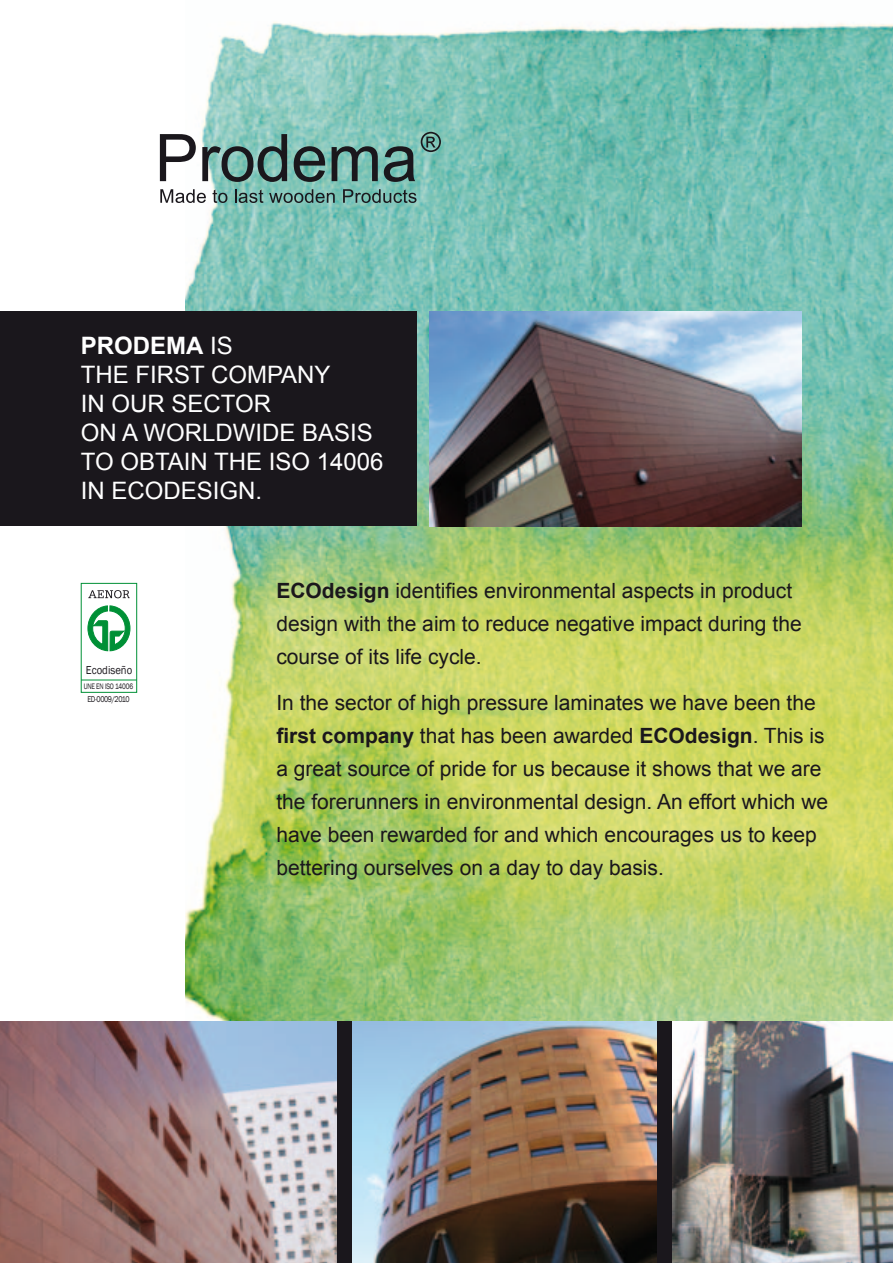
<style>
.page{position:relative;width:893px;height:1263px;background:#fff}
.page>*{position:absolute;margin:0;border:0;box-sizing:border-box;transform-origin:0 0}
.t1{font:24px/28.8px "Arial";color:#fff}
.t2{font:700 24px "Arial";color:#fff}
.t3{font:21px/33px "Arial";color:#1a171c}
.t4{font:11.85px "Franklin Gothic";color:#1a171c;scale:.9 1}
.t5{font:8.7px "Franklin Gothic";letter-spacing:-.05em;color:#1a171c;scale:.82 1}
.t6{font:8.1px "Franklin Gothic";letter-spacing:-.03em;color:#1a171c;scale:.79 1}
.s1{font-weight:700}
</style>
<div class="page">
<img style="left:185px;top:22px;width:708px;height:999px">
<img style="left:429px;top:312px;width:372px;height:214px">
<svg style="left:160px;top:134px;width:36px;height:47px"></svg>
<svg style="left:202px;top:134px;width:85px;height:48px;background:#648d87"></svg>
<svg style="left:294px;top:146px;width:31px;height:36px"></svg>
<svg style="left:332px;top:146px;width:46px;height:35px;background:#537974"></svg>
<svg style="left:384px;top:146px;width:31px;height:36px"></svg>
<svg style="left:421px;top:132px;width:20px;height:20px"></svg>
<svg style="left:160px;top:189px;width:46px;height:14px"></svg>
<svg style="left:213px;top:190px;width:14px;height:13px"></svg>
<svg style="left:235px;top:189px;width:28px;height:14px"></svg>
<svg style="left:269px;top:189px;width:66px;height:14px"></svg>
<svg style="left:343px;top:189px;width:73px;height:14px"></svg>
<div style="left:81px;top:583px;width:56px;height:110px;background:#fff;border:1px solid #009036"></div>
<svg style="left:87px;top:605px;width:44px;height:46px"></svg>
<hr style="left:81px;top:679px;width:56px;height:1px;background:#009036">
<svg style="left:88px;top:590px;width:42px;height:8px"></svg>
<div style="left:0;top:1021px;width:893px;height:242px;background:#1a171c"></div>
<img style="left:0;top:1021px;width:337px;height:242px">
<img style="left:353px;top:1021px;width:304px;height:242px">
<img style="left:673px;top:1021px;width:220px;height:242px">
<div style="left:0;top:312px;width:417px;height:214px;background:#1a171c"></div>
<p class="t1" style="left:81px;top:332px;width:203px;text-indent:129px">IS<br>THE FIRST COMPANY<br>IN OUR SECTOR<br>ON A WORLDW</p>
<p class="t2" style="left:81px;top:330px;width:35px">PRODEMA</p>
<p class="t1" style="left:255px;top:418px;width:119px">IDE BASIS</p>
<p class="t1" style="left:81px;top:447px;width:74px">TO OBTA</p>
<p class="t1" style="left:81px;top:447px;width:304px;text-indent:103px">IN THE ISO 14006<br>IN ECODESIGN .</p>
<p class="t4" style="left:86px;top:662px;width:53px">Ecodiseño</p>
<p class="t5" style="left:87px;top:694px;width:53px">ED-0009/2010</p>
<p class="t6" style="left:84px;top:681px;width:64px">UNE EN ISO 14006</p>
<p class="t3" style="left:276px;top:575px;width:527px"><span class="s1">ECOdesign</span> identifies environmental aspects in product design with the aim to reduce negative impact during the course of its life cycle.</p>
<p class="t3" style="left:276px;top:686px;width:553px">In the sector of high pressure laminates we have been the <span class="s1">first company</span> that has been awarded <span class="s1">ECOdesign</span>. This is a great source of pride for us because it shows that we are the forerunners in environmental design. An effort which we have been rewarded for and which encourages us to keep bettering ourselves on a day to day basis.</p>
</div>
